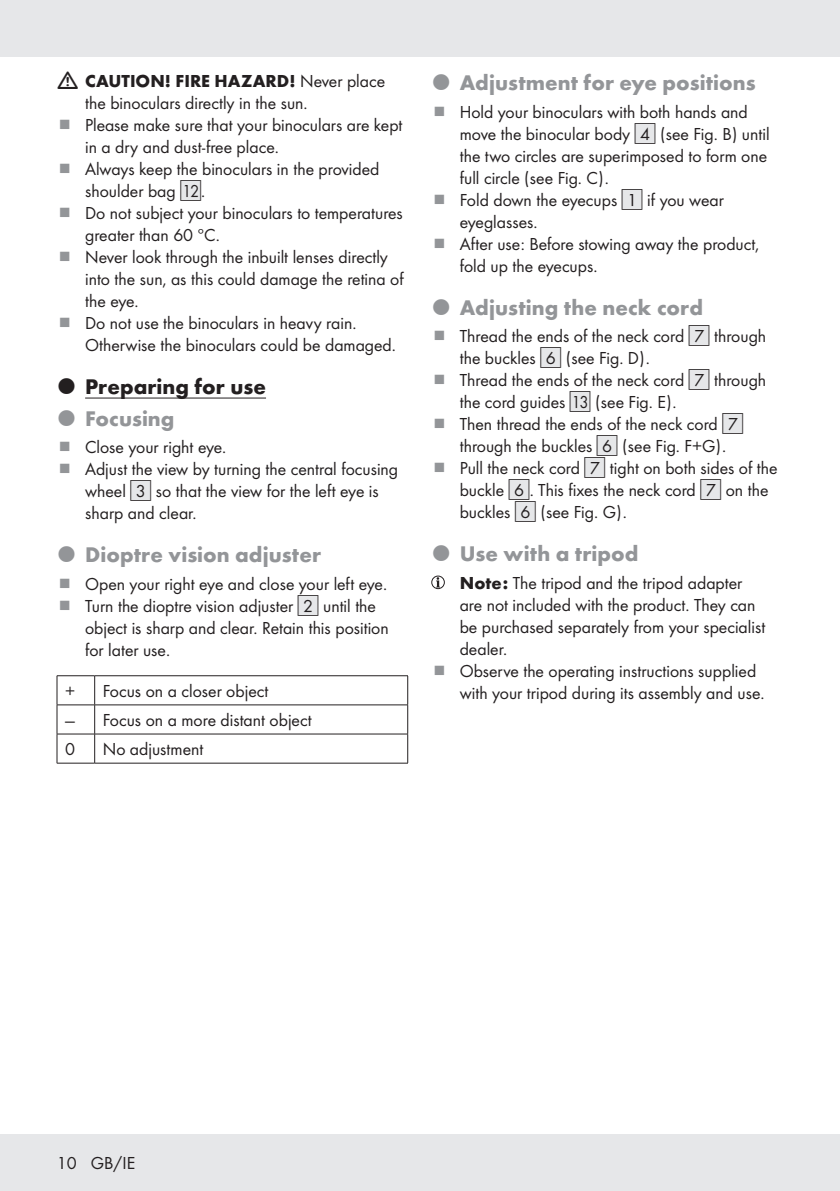
<style>
.page{position:relative;width:840px;height:1191px;background:#fff}
.page>*{position:absolute;margin:0;border:0;box-sizing:border-box;transform-origin:0 0}
.t1{font:700 22px "Futura";color:#939598}
.t2{font:700 22px "Futura";color:#231f20}
.Indent{font:18px/22px "Futura Boo";color:#231f20}
.Left__Table{font:18px "Futura Boo";color:#231f20}
.Body__Table{font:18px "Futura Boo";color:#231f20}
.s1{font-family:"Futura";font-weight:700}
.s2{font-family:"IMP Lidl Num Box";font-size:15.8px;color:#e6e7e9}
.s3{font-family:"IMP Lidl Num Box";font-size:15.8px}
</style>
<div class="page">
<div style="left:0;top:1134px;width:839px;height:57px;background:#e6e7e9"></div>
<hr style="left:839px;top:1134px;width:1px;height:57px;background:#e6e7e9">
<div style="left:0;top:0;width:839px;height:57px;background:#e6e7e9"></div>
<hr style="left:839px;top:0;width:1px;height:57px;background:#e6e7e9">
<hr style="left:85px;top:397px;width:181px;height:1px;background:#231f20">
<hr style="left:57px;top:675px;width:38px;height:1px;background:#231f20">
<hr style="left:95px;top:675px;width:313px;height:1px;background:#231f20">
<hr style="left:57px;top:704px;width:38px;height:1px;background:#231f20">
<hr style="left:95px;top:704px;width:313px;height:1px;background:#231f20">
<hr style="left:57px;top:733px;width:38px;height:1px;background:#231f20">
<svg style="left:57px;top:676px;width:1px;height:87px"></svg>
<hr style="left:95px;top:733px;width:313px;height:1px;background:#231f20">
<svg style="left:94px;top:676px;width:1px;height:87px"></svg>
<svg style="left:407px;top:676px;width:1px;height:87px"></svg>
<hr style="left:57px;top:763px;width:38px;height:1px;background:#231f20">
<hr style="left:95px;top:763px;width:313px;height:1px;background:#231f20">
<svg style="left:431px;top:576px;width:13px;height:12px"></svg>
<div style="left:431px;top:575px;width:13px;height:14px;border:1px solid #231f20;border-radius:50%"></div>
<svg style="left:436px;top:577px;width:4px;height:10px"></svg>
<p class="Indent" style="left:85px;top:69px;width:301px"><span class="s1">CAUTION! FIRE HAZARD!</span> Never place the binoculars directly in the sun.</p>
<p class="Indent" style="left:85px;top:113px;width:319px">Please make sure that your binoculars are kept in a dry and dust-free place.</p>
<p class="Indent" style="left:85px;top:157px;width:296px">Always keep the binoculars in the provided shoulder bag <span class="s2">[</span><span class="s3">12]</span>.</p>
<p class="Indent" style="left:85px;top:201px;width:319px">Do not subject your binoculars to temperatures greater than 60 ºC.</p>
<p class="Indent" style="left:85px;top:245px;width:320px">Never look through the inbuilt lenses directly into the sun, as this could damage the retina of the eye.</p>
<p class="Indent" style="left:85px;top:311px;width:312px">Do not use the binoculars in heavy rain.<br>Otherwise the binoculars could be damaged.</p>
<p class="t2" style="left:85px;top:370px;width:182px">Preparing for use</p>
<p class="t1" style="left:85px;top:402px;width:91px">Focusing</p>
<p class="Indent" style="left:85px;top:435px;width:143px">Close your right eye.</p>
<p class="Indent" style="left:85px;top:457px;width:314px">Adjust the view by turning the central focusing wheel <span class="s2">[</span><span class="s3">3]</span> so that the view for the left eye is sharp and clear.</p>
<p class="t1" style="left:85px;top:539px;width:237px">Dioptre vision adjuster</p>
<p class="Indent" style="left:85px;top:572px;width:303px">Open your right eye and close your left eye.</p>
<p class="Indent" style="left:85px;top:594px;width:305px">Turn the dioptre vision adjuster <span class="s2">[</span><span class="s3">2]</span> until the object is sharp and clear. Retain this position for later use.</p>
<p class="Body__Table" style="left:65px;top:678px;width:12px">+</p>
<p class="Left__Table" style="left:103px;top:678px;width:167px">Focus on a closer object</p>
<p class="Body__Table" style="left:65px;top:707px;width:11px">—</p>
<p class="Left__Table" style="left:103px;top:707px;width:210px">Focus on a more distant object</p>
<p class="Body__Table" style="left:65px;top:736px;width:11px">0</p>
<p class="Left__Table" style="left:103px;top:736px;width:102px">No adjustment</p>
<p class="t1" style="left:459px;top:66px;width:297px">Adjustment for eye positions</p>
<p class="Indent" style="left:459px;top:100px;width:311px">Hold your binoculars with both hands and move the binocular body <span class="s2">[</span><span class="s3">4]</span> (see Fig. B) until the two circles are superimposed to form one full circle (see Fig. C).</p>
<p class="Indent" style="left:459px;top:188px;width:265px">Fold down the eyecups <span class="s2">[</span><span class="s3">1]</span> if you wear eyeglasses.</p>
<p class="Indent" style="left:459px;top:232px;width:301px">After use: Before stowing away the product, fold up the eyecups.</p>
<p class="t1" style="left:459px;top:291px;width:245px">Adjusting the neck cord</p>
<p class="Indent" style="left:459px;top:324px;width:308px">Thread the ends of the neck cord <span class="s2">[</span><span class="s3">7]</span> through the buckles <span class="s2">[</span><span class="s3">6]</span> (see Fig. D).</p>
<p class="Indent" style="left:459px;top:368px;width:308px">Thread the ends of the neck cord <span class="s2">[</span><span class="s3">7]</span> through the cord guides <span class="s2">[</span><span class="s3">13]</span> (see Fig. E).</p>
<p class="Indent" style="left:459px;top:412px;width:285px">Then thread the ends of the neck cord <span class="s2">[</span><span class="s3">7] </span>through the buckles <span class="s2">[</span><span class="s3">6]</span> (see Fig. F+G).</p>
<p class="Indent" style="left:459px;top:456px;width:319px">Pull the neck cord <span class="s2">[</span><span class="s3">7]</span> tight on both sides of the buckle <span class="s2">[</span><span class="s3">6]</span>. This fixes the neck cord <span class="s2">[</span><span class="s3">7]</span> on the buckles <span class="s2">[</span><span class="s3">6]</span> (see Fig. G).</p>
<p class="t1" style="left:459px;top:538px;width:180px">Use with a tripod</p>
<p class="Indent" style="left:459px;top:571px;width:307px"><span class="s1">Note:</span> The tripod and the tripod adapter are not included with the product. They can be purchased separately from your specialist dealer.</p>
<p class="Indent" style="left:459px;top:659px;width:306px">Observe the operating instructions supplied with your tripod during its assembly and use.</p>
<p class="Indent" style="left:57px;top:1151px;width:80px">10 GB/IE</p>
</div>
